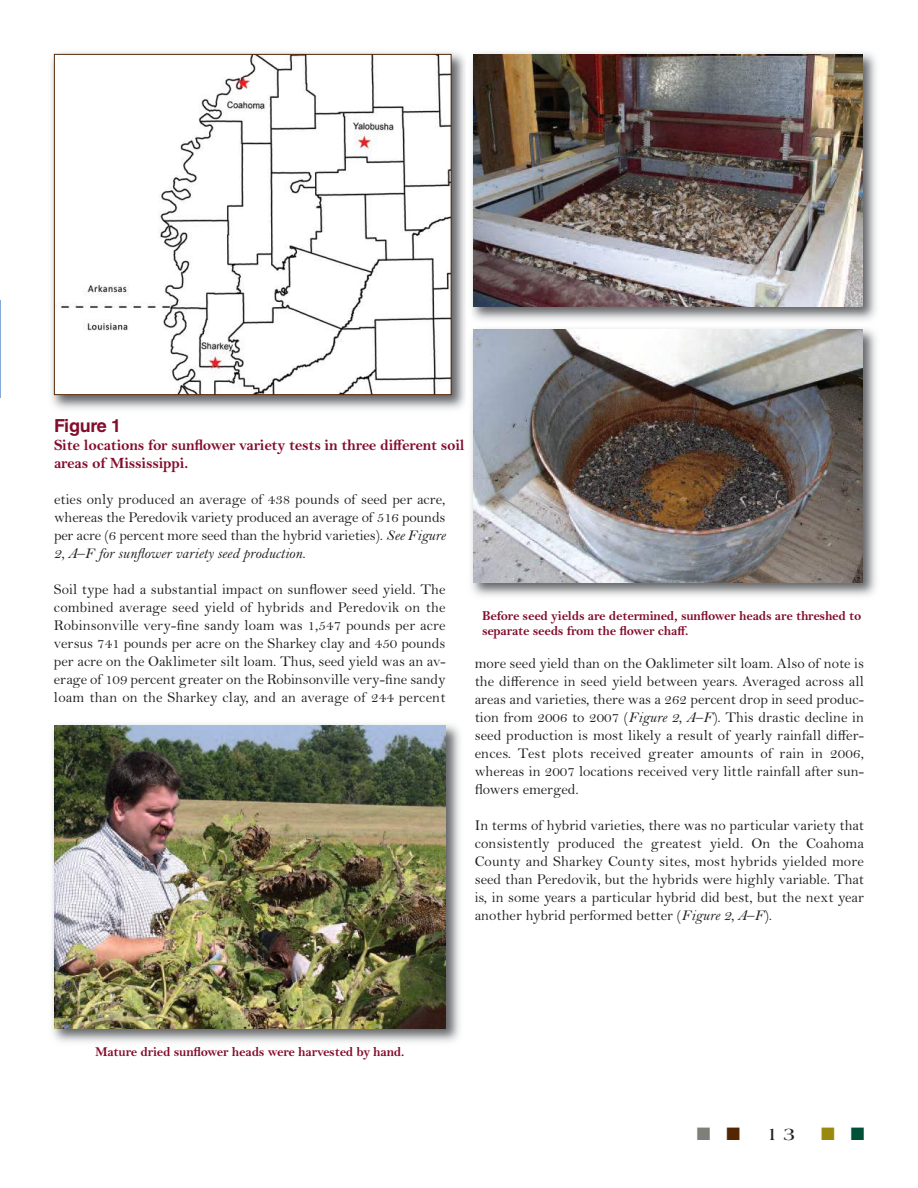
<style>
.page{position:relative;width:918px;height:1188px;background:#fff}
.page>*{position:absolute;margin:0;border:0;box-sizing:border-box;transform-origin:0 0}
.t1{font:700 18px "Helvetica LT Std";letter-spacing:-.015em;color:#830c2c}
.t2{font:700 18px "Americana Std";color:#221f1f}
.t3{font:700 15.75px/18px "Bell MT Std";letter-spacing:-.015em;color:#830c2c}
.t4{font:15px/18px "Bell MT Std";color:#221f1f;text-align:justify}
.t5{font:700 13.5px/15px "Bell MT Std";letter-spacing:-.015em;color:#830c2c}
.s1{font-style:italic}
</style>
<div class="page">
<img style="left:51px;top:52px;width:414px;height:357px">
<img style="left:56px;top:56px;width:394px;height:337px">
<div style="left:54px;top:54px;width:398px;height:341px;border:1px solid #552602"></div>
<img style="left:52px;top:724px;width:408px;height:318px">
<img style="left:54px;top:726px;width:392px;height:302px">
<img style="left:472px;top:52px;width:404px;height:269px">
<img style="left:473px;top:54px;width:389px;height:253px">
<img style="left:471px;top:328px;width:405px;height:268px">
<img style="left:473px;top:330px;width:389px;height:253px">
<img style="left:0;top:301px;width:1px;height:97px">
<p class="t1" style="left:54px;top:419px;width:69px">Figure 1</p>
<p class="t3" style="left:54px;top:438px;width:412px">Site locations for sunflower variety tests in three different soil areas of Mississippi.</p>
<p class="t4" style="left:54px;top:492px;width:393px">eties only produced an average of 438 pounds of seed per acre, whereas the Peredovik variety produced an average of 516 pounds per acre (6 percent more seed than the hybrid varieties). <span class="s1">See Figure 2, A–F for sunflower variety seed production</span>.</p>
<p class="t4" style="left:54px;top:582px;width:393px">Soil type had a substantial impact on sunflower seed yield. The combined average seed yield of hybrids and Peredovik on the Robinsonville very-fine sandy loam was 1,547 pounds per acre versus 741 pounds per acre on the Sharkey clay and 450 pounds per acre on the Oaklimeter silt loam. Thus, seed yield was an av&shy;erage of 109 percent greater on the Robinsonville very-fine sandy loam than on the Sharkey clay, and an average of 244 percent</p>
<p class="t5" style="left:482px;top:610px;width:381px">Before seed yields are determined, sunflower heads are threshed to separate seeds from the flower chaff.</p>
<p class="t4" style="left:475px;top:655px;width:391px">more seed yield than on the Oaklimeter silt loam. Also of note is the difference in seed yield between years. Averaged across all areas and varieties, there was a 262 percent drop in seed produc&shy;tion from 2006 to 2007 (<span class="s1">Figure 2, A–F</span>). This drastic decline in seed production is most likely a result of yearly rainfall differ&shy;ences. Test plots received greater amounts of rain in 2006, whereas in 2007 locations received very little rainfall after sun&shy;flowers emerged.</p>
<p class="t4" style="left:475px;top:817px;width:391px">In terms of hybrid varieties, there was no particular variety that consistently produced the greatest yield. On the Coahoma County and Sharkey County sites, most hybrids yielded more seed than Peredovik, but the hybrids were highly variable. That is, in some years a particular hybrid did best, but the next year another hybrid performed better (<span class="s1">Figure 2, A–F</span>).</p>
<p class="t5" style="left:95px;top:1045px;width:311px">Mature dried sunflower heads were harvested by hand.</p>
<p class="t2" style="left:766px;top:1123px;width:30px">1 3</p>
</div>
